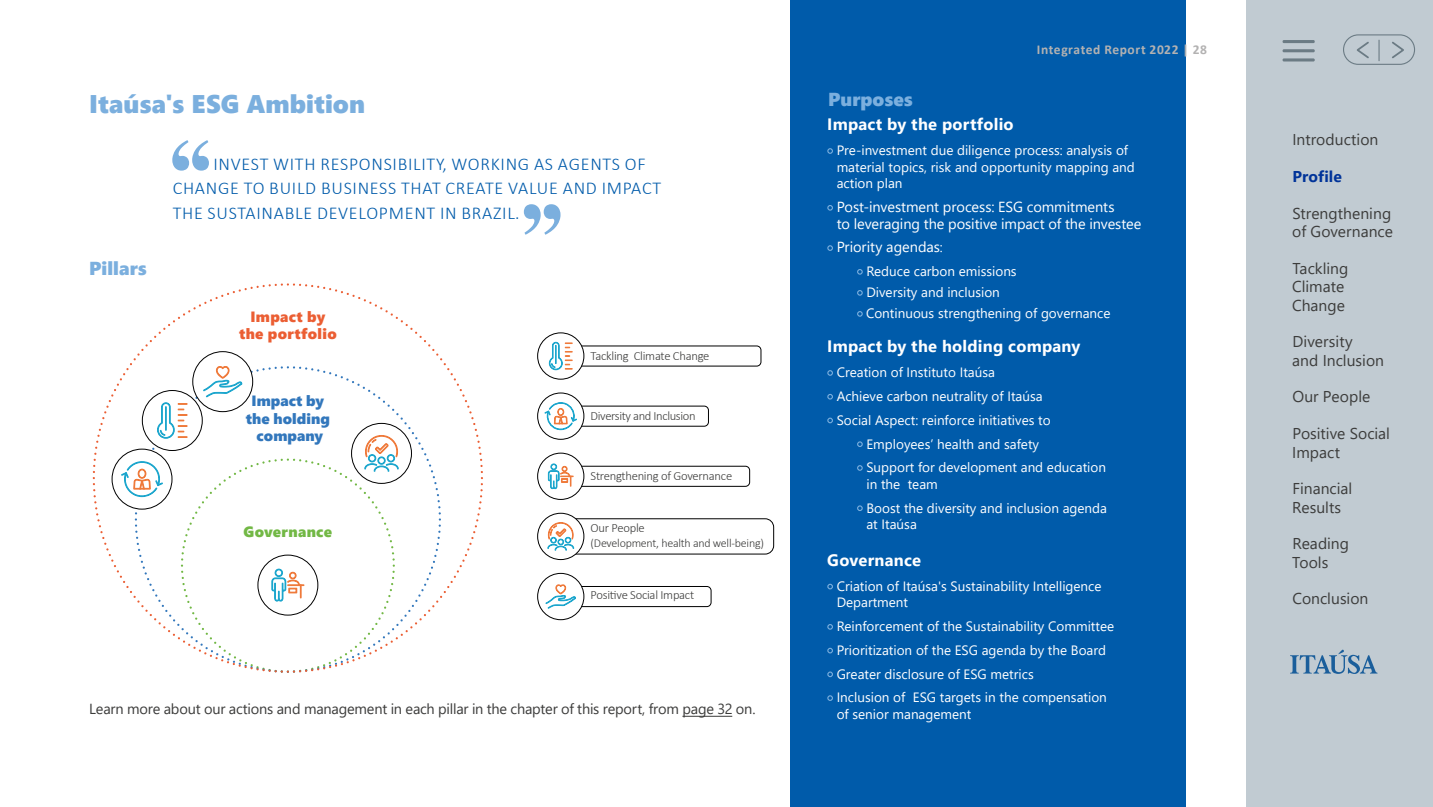
<style>
.page{position:relative;width:1433px;height:807px;background:#fff}
.page>*{position:absolute;margin:0;border:0;box-sizing:border-box;transform-origin:0 0}
.t1{font:25.5px "Segoe UI Black";letter-spacing:.005em;color:#7bafde}
.t2{font:18.75px "Segoe UI Black";color:#7bafde}
.t3{font:300 18.15px/24.2px "Calibri";letter-spacing:.04em;color:#005baa}
.t4{font:700 16.5px "Segoe UI";letter-spacing:.015em;color:#fff}
.t5{font:15.6px/18.3px "Segoe UI";color:#3c3c3b}
.t6{font:700 15.6px "Segoe UI";letter-spacing:.005em;color:#039}
.t7{font:14.85px/17.5px "Segoe UI Black";color:#3277bc;text-align:center}
.t8{font:14.85px/17.5px "Segoe UI Black";letter-spacing:.02em;color:#eb5e33;text-align:center}
.t9{font:14.85px "Segoe UI Black";letter-spacing:.02em;color:#72b845}
.t10{font:14.55px/16.5px "Segoe UI";letter-spacing:-.005em;color:#fff}
.t11{font:14.55px "Segoe UI";letter-spacing:-.015em;color:#3c3c3b}
.t12{font:13.5px/23.7px "Segoe UI";color:#fff}
.t13{font:700 13.5px "Calibri";letter-spacing:.04em;color:#b3b2b2}
.t14{font:300 12.6px "Calibri";letter-spacing:-.02em;color:#3c3c3b}
.t15{font:300 12px "Calibri";letter-spacing:-.02em;color:#3c3c3b}
.s1{font-size:13.5px}
</style>
<div class="page">
<hr style="left:682px;top:715px;width:50px;height:1px;background:#3c3c3b">
<div style="left:790px;top:0;width:396px;height:806px;background:#005baa"></div>
<div style="left:567px;top:345px;width:194px;height:21px;border:1px solid #000;border-radius:4px"></div>
<div style="left:538px;top:332px;width:46px;height:47px;background:#fff;border-radius:50%"></div>
<div style="left:537px;top:332px;width:47px;height:47px;border:1px solid #000;border-radius:50%"></div>
<svg style="left:549px;top:342px;width:24px;height:28px"></svg>
<div style="left:567px;top:405px;width:142px;height:21px;border:1px solid #000;border-radius:4px"></div>
<div style="left:538px;top:393px;width:46px;height:46px;background:#fff;border-radius:50%"></div>
<div style="left:537px;top:392px;width:47px;height:47px;border:1px solid #000;border-radius:50%"></div>
<svg style="left:545px;top:402px;width:32px;height:35px"></svg>
<div style="left:567px;top:465px;width:183px;height:21px;border:1px solid #000;border-radius:4px"></div>
<div style="left:538px;top:453px;width:46px;height:46px;background:#fff;border-radius:50%"></div>
<div style="left:537px;top:452px;width:47px;height:47px;border:1px solid #000;border-radius:50%"></div>
<svg style="left:548px;top:463px;width:25px;height:25px"></svg>
<div style="left:557px;top:518px;width:217px;height:36px;border:1px solid #000;border-radius:9px"></div>
<div style="left:538px;top:513px;width:46px;height:46px;background:#fff;border-radius:50%"></div>
<div style="left:537px;top:512px;width:47px;height:47px;border:1px solid #000;border-radius:50%"></div>
<svg style="left:547px;top:522px;width:27px;height:28px"></svg>
<div style="left:567px;top:586px;width:144px;height:20px;border:1px solid #000;border-radius:4px"></div>
<div style="left:538px;top:573px;width:46px;height:46px;background:#fff;border-radius:50%"></div>
<div style="left:537px;top:572px;width:47px;height:47px;border:1px solid #000;border-radius:50%"></div>
<svg style="left:546px;top:584px;width:30px;height:24px"></svg>
<svg style="left:92px;top:283px;width:391px;height:390px"></svg>
<svg style="left:827px;top:148px;width:6px;height:6px"></svg>
<svg style="left:827px;top:205px;width:6px;height:5px"></svg>
<svg style="left:827px;top:245px;width:6px;height:6px"></svg>
<svg style="left:857px;top:269px;width:6px;height:5px"></svg>
<svg style="left:857px;top:290px;width:6px;height:5px"></svg>
<svg style="left:857px;top:311px;width:6px;height:5px"></svg>
<svg style="left:827px;top:370px;width:6px;height:5px"></svg>
<svg style="left:827px;top:394px;width:6px;height:5px"></svg>
<svg style="left:827px;top:417px;width:6px;height:6px"></svg>
<svg style="left:857px;top:441px;width:6px;height:6px"></svg>
<svg style="left:857px;top:465px;width:6px;height:5px"></svg>
<svg style="left:857px;top:505px;width:6px;height:5px"></svg>
<svg style="left:827px;top:583px;width:6px;height:6px"></svg>
<svg style="left:827px;top:624px;width:6px;height:5px"></svg>
<svg style="left:827px;top:647px;width:6px;height:6px"></svg>
<svg style="left:827px;top:671px;width:6px;height:5px"></svg>
<svg style="left:827px;top:695px;width:6px;height:5px"></svg>
<svg style="left:172px;top:140px;width:37px;height:30px"></svg>
<svg style="left:524px;top:204px;width:36px;height:30px"></svg>
<div style="left:1246px;top:0;width:187px;height:806px;background:#c1cbd2"></div>
<svg style="left:1290px;top:649px;width:87px;height:24px"></svg>
<hr style="left:1282px;top:40px;width:33px;height:3px;background:#6b7b84;border-radius:2px">
<hr style="left:1282px;top:49px;width:33px;height:3px;background:#6b7b84;border-radius:2px">
<hr style="left:1282px;top:58px;width:33px;height:3px;background:#6b7b84;border-radius:2px">
<svg style="left:1392px;top:41px;width:12px;height:18px"></svg>
<svg style="left:1357px;top:42px;width:12px;height:17px"></svg>
<div style="left:1343px;top:34px;width:72px;height:31px;border:1px solid #6b7b84;border-radius:15px"></div>
<hr style="left:1378px;top:40px;width:2px;height:21px;background:#6b7b84">
<h1 class="t1" style="left:89px;top:86px;width:277px">Itaúsa's ESG Ambition</h1>
<h2 class="t2" style="left:89px;top:254px;width:59px">Pillars</h2>
<h3 class="t3" style="left:173px;top:152px;width:490px;text-indent:41px">INVEST WITH RESPONSIBILITY, WORKING AS AGENTS OF<br>CHANGE TO BUILD BUSINESS THAT CREATE VALUE AND IMPACT<br>THE SUSTAINABLE DEVELOPMENT IN BRAZIL.</h3>
<p class="t8" style="left:239px;top:306px;width:99px">Impact by the portfolio</p>
<p class="t7" style="left:246px;top:391px;width:86px">Impact by the holding company</p>
<p class="t9" style="left:243px;top:521px;width:90px">Governance</p>
<p class="t14" style="left:591px;top:348px;width:120px">Tackling Climate Change</p>
<p class="t14" style="left:591px;top:408px;width:107px">Diversity and Inclusion</p>
<p class="t14" style="left:591px;top:467px;width:143px">Strengthening of Governance</p>
<p class="t14" style="left:591px;top:520px;width:56px">Our People</p>
<p class="t15" style="left:591px;top:535px;width:175px">(Development, health and well-being)</p>
<p class="t14" style="left:591px;top:587px;width:105px">Positive Social Impact</p>
<p class="t11" style="left:89px;top:694px;width:668px">Learn more about our actions and management in each pillar in the chapter of this report, from page 32 on.</p>
<h2 class="t2" style="left:828px;top:86px;width:86px">Purposes</h2>
<p class="t13" style="left:1037px;top:40px;width:171px">Integrated Report 2022 | 28</p>
<p class="t4" style="left:827px;top:108px;width:188px">Impact by the portfolio</p>
<p class="t12" style="left:837px;top:141px;width:300px;line-height:16.5px">Pre-investment due diligence process: analysis of material topics, risk and opportunity mapping and action plan</p>
<p class="t10" style="left:837px;top:197px;width:306px">Post-investment process: ESG commitments<br>to leveraging the positive impact of the investee</p>
<p class="t10" style="left:837px;top:237px;width:108px">Priority agendas<span class="s1">:</span></p>
<p class="t12" style="left:866px;top:259px;width:246px;line-height:21px">Reduce carbon emissions<br>Diversity and inclusion<br>Continuous strengthening of governance</p>
<p class="t4" style="left:827px;top:330px;width:255px">Impact by the holding company</p>
<p class="t12" style="left:837px;top:359px;width:160px">Creation of Instituto Itaúsa</p>
<p class="t12" style="left:837px;top:383px;width:208px">Achieve carbon neutrality of Itaúsa</p>
<p class="t12" style="left:837px;top:406px;width:215px">Social Aspect: reinforce initiatives to</p>
<p class="t12" style="left:866px;top:430px;width:174px">Employees’ health and safety</p>
<p class="t12" style="left:866px;top:454px;width:241px">Support for development and education</p>
<p class="t12" style="left:866px;top:470px;width:242px">in the team<br>Boost the diversity and inclusion agenda</p>
<p class="t12" style="left:866px;top:511px;width:52px">at Itaúsa</p>
<p class="t4" style="left:827px;top:544px;width:95px">Governance</p>
<p class="t12" style="left:837px;top:576px;width:266px;line-height:16.5px">Criation of Itaúsa's Sustainability Intelligence<br>Department</p>
<p class="t12" style="left:837px;top:613px;width:279px">Reinforcement of the Sustainability Committee Prioritization of the ESG agenda by the Board Greater disclosure of ESG metrics<br>Inclusion of ESG targets in the compensation</p>
<p class="t12" style="left:837px;top:700px;width:136px">of senior management</p>
<p class="t5" style="left:1292px;top:129px;width:87px">Introduction</p>
<p class="t6" style="left:1292px;top:162px;width:51px">Profile</p>
<p class="t5" style="left:1292px;top:203px;width:102px">Strengthening of Governance</p>
<p class="t5" style="left:1292px;top:258px;width:58px">Tackling<br>Climate<br>Change</p>
<p class="t5" style="left:1292px;top:331px;width:93px">Diversity<br>and Inclusion</p>
<p class="t5" style="left:1292px;top:386px;width:79px">Our People</p>
<p class="t5" style="left:1292px;top:423px;width:99px">Positive Social<br>Impact</p>
<p class="t5" style="left:1292px;top:478px;width:61px">Financial<br>Results</p>
<p class="t5" style="left:1292px;top:533px;width:58px">Reading<br>Tools</p>
<p class="t5" style="left:1292px;top:588px;width:77px">Conclusion</p>
</div>
